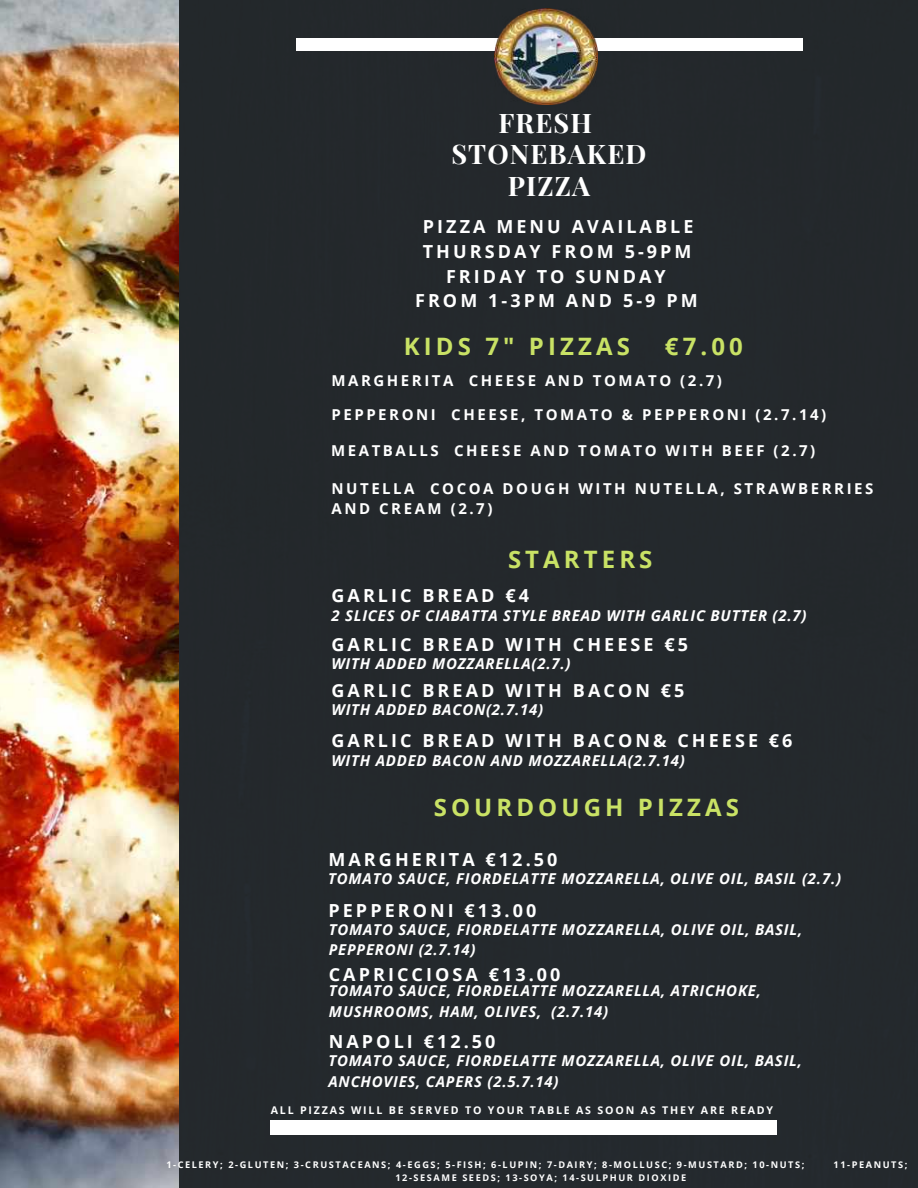
<style>
.page{position:relative;width:918px;height:1188px;background:#fff}
.page>*{position:absolute;margin:0;border:0;box-sizing:border-box;transform-origin:0 0}
.t1{font:700 27px/31.5px "Playfair Display";letter-spacing:.04em;color:#fff;text-align:center}
.t2{font:700 24px "Open Sans";letter-spacing:.17em;color:#c9e265}
.t3{font:700 18px/24.8px "Open Sans";letter-spacing:.17em;color:#fff;text-align:center}
.t4{font:italic 700 15px/20.2px "Open Sans";letter-spacing:.05em;color:#fff}
.t5{font:700 15px/20.2px "Open Sans";letter-spacing:.17em;color:#fff}
.t6{font:700 10.65px "Open Sans";letter-spacing:.17em;color:#fff}
.t7{font:700 9.15px "Open Sans";letter-spacing:.17em;color:#fff}
</style>
<div class="page">
<div style="left:179px;top:0;width:739px;height:1188px;background:#24282c"></div>
<img style="left:0;top:0;width:179px;height:1188px">
<div style="left:296px;top:38px;width:506px;height:13px;background:#fff"></div>
<div style="left:271px;top:1121px;width:506px;height:14px;background:#fff"></div>
<img style="left:494px;top:8px;width:104px;height:97px">
<h1 class="t1" style="left:451px;top:106px;width:197px">FRESH<br>STONEBAKED<br>PIZZA</h1>
<p class="t3" style="left:415px;top:214px;width:284px">PIZZA MENU AVAILABLE<br>THURSDAY FROM 5-9PM<br>FRIDAY TO SUNDAY<br>FROM 1-3PM AND 5-9 PM</p>
<h2 class="t2" style="left:404px;top:329px;width:227px">KIDS 7" PIZZAS</h2>
<h2 class="t2" style="left:665px;top:329px;width:79px">€7.00</h2>
<p class="t5" style="left:331px;top:370px;width:392px">MARGHERITA CHEESE AND TOMATO (2.7)</p>
<p class="t5" style="left:331px;top:405px;width:496px">PEPPERONI CHEESE, TOMATO &amp; PEPPERONI (2.7.14)</p>
<p class="t5" style="left:331px;top:440px;width:486px">MEATBALLS CHEESE AND TOMATO WITH BEEF (2.7)</p>
<p class="t5" style="left:331px;top:478px;width:543px">NUTELLA COCOA DOUGH WITH NUTELLA, STRAWBERRIES<br>AND CREAM (2.7)</p>
<h2 class="t2" style="left:508px;top:542px;width:146px">STARTERS</h2>
<p class="t3" style="left:331px;top:582px;width:199px">GARLIC BREAD €4</p>
<p class="t4" style="left:332px;top:606px;width:476px">2 SLICES OF CIABATTA STYLE BREAD WITH GARLIC BUTTER (2.7)</p>
<p class="t3" style="left:331px;top:632px;width:358px">GARLIC BREAD WITH CHEESE €5</p>
<p class="t4" style="left:331px;top:653px;width:241px">WITH ADDED MOZZARELLA(2.7.)</p>
<p class="t3" style="left:331px;top:678px;width:354px">GARLIC BREAD WITH BACON €5</p>
<p class="t4" style="left:332px;top:699px;width:213px">WITH ADDED BACON(2.7.14)</p>
<p class="t3" style="left:331px;top:728px;width:463px">GARLIC BREAD WITH BACON&amp; CHEESE €6</p>
<p class="t4" style="left:331px;top:750px;width:355px">WITH ADDED BACON AND MOZZARELLA(2.7.14)</p>
<h2 class="t2" style="left:434px;top:790px;width:307px">SOURDOUGH PIZZAS</h2>
<p class="t3" style="left:328px;top:847px;width:230px">MARGHERITA €12.50</p>
<p class="t4" style="left:328px;top:868px;width:514px">TOMATO SAUCE, FIORDELATTE MOZZARELLA, OLIVE OIL, BASIL (2.7.)</p>
<p class="t3" style="left:328px;top:897px;width:209px">PEPPERONI €13.00</p>
<p class="t4" style="left:329px;top:919px;width:475px">TOMATO SAUCE, FIORDELATTE MOZZARELLA, OLIVE OIL, BASIL,<br>PEPPERONI (2.7.14)</p>
<p class="t4" style="left:329px;top:980px;width:434px">TOMATO SAUCE, FIORDELATTE MOZZARELLA, ATRICHOKE,<br>MUSHROOMS, HAM, OLIVES, (2.7.14)</p>
<p class="t4" style="left:328px;top:1050px;width:475px">TOMATO SAUCE, FIORDELATTE MOZZARELLA, OLIVE OIL, BASIL,<br>ANCHOVIES, CAPERS (2.5.7.14)</p>
<p class="t3" style="left:329px;top:962px;width:233px">CAPRICCIOSA €13.00</p>
<p class="t3" style="left:329px;top:1029px;width:168px">NAPOLI €12.50</p>
<p class="t6" style="left:271px;top:1103px;width:504px">ALL PIZZAS WILL BE SERVED TO YOUR TABLE AS SOON AS THEY ARE READY</p>
<p class="t7" style="left:166px;top:1158px;width:640px">1-CELERY; 2-GLUTEN; 3-CRUSTACEANS; 4-EGGS; 5-FISH; 6-LUPIN; 7-DAIRY; 8-MOLLUSC; 9-MUSTARD; 10-NUTS;</p>
<p class="t7" style="left:834px;top:1158px;width:75px">11-PEANUTS;</p>
<p class="t7" style="left:395px;top:1171px;width:292px">12-SESAME SEEDS; 13-SOYA; 14-SULPHUR DIOXIDE</p>
</div>
